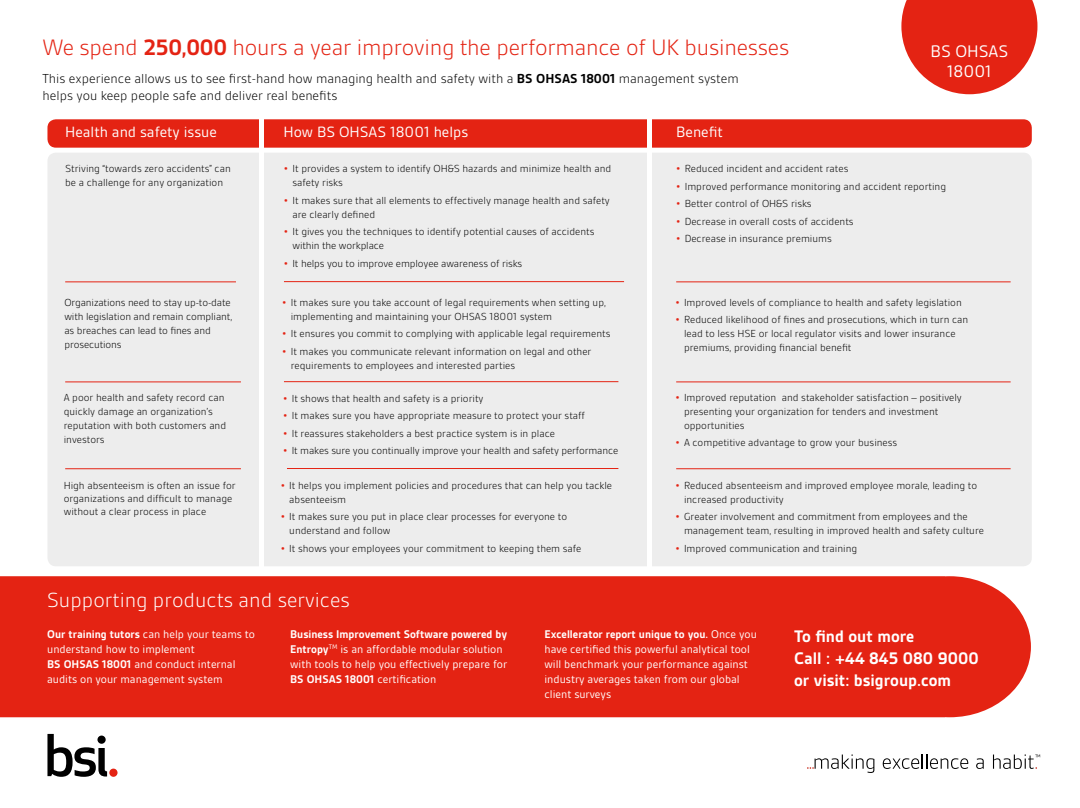
<style>
.page{position:relative;width:1080px;height:808px;background:#fff}
.page>*{position:absolute;margin:0;border:0;box-sizing:border-box;transform-origin:0 0}
.t1{font:300 24px "BSI Gesta";letter-spacing:-.01em;color:#e42313}
.t2{font:300 22px "BSI Gesta";color:#fff}
.t3{font:700 18px/22px "BSI Gesta";color:#fff}
.t4{font:18px/20px "BSI Gesta";color:#fff;text-align:center}
.t5{font:16px "BSI Gesta";color:#fff}
.t6{font:300 14px/17px "BSI Gesta";color:#000}
.t7{font:12px/15px "BSI Gesta";color:#fff}
.t8{font:300 11px/14px "BSI Gesta";color:#000}
.s1{font-weight:700}
.s2{font-weight:700;color:#e42313}
</style>
<div class="page">
<div style="left:0;top:576px;width:1031px;height:141px;background:#e42313"></div>
<svg style="left:47px;top:734px;width:60px;height:43px"></svg>
<svg style="left:109px;top:768px;width:9px;height:9px"></svg>
<svg style="left:807px;top:754px;width:67px;height:19px"></svg>
<svg style="left:883px;top:754px;width:85px;height:15px"></svg>
<svg style="left:976px;top:758px;width:8px;height:11px"></svg>
<svg style="left:993px;top:754px;width:47px;height:15px"></svg>
<div style="left:47px;top:153px;width:985px;height:413px;background:#ededed;border-radius:9px"></div>
<div style="left:47px;top:119px;width:985px;height:29px;background:#e42313;border-radius:9px"></div>
<hr style="left:260px;top:113px;width:4px;height:458px;background:#fff">
<hr style="left:647px;top:112px;width:4px;height:459px;background:#fff">
<hr style="left:284px;top:281px;width:340px;height:1px;background:#e42313">
<hr style="left:65px;top:282px;width:171px;height:1px;background:#e42313">
<hr style="left:676px;top:282px;width:335px;height:1px;background:#e42313">
<hr style="left:284px;top:381px;width:334px;height:1px;background:#e42313">
<hr style="left:65px;top:382px;width:176px;height:1px;background:#e42313">
<hr style="left:676px;top:382px;width:335px;height:1px;background:#e42313">
<hr style="left:287px;top:468px;width:331px;height:1px;background:#e42313">
<hr style="left:65px;top:468px;width:176px;height:1px;background:#e42313">
<hr style="left:676px;top:468px;width:335px;height:1px;background:#e42313">
<svg style="left:901px;top:0;width:136px;height:94px"></svg>
<h1 class="t1" style="left:43px;top:35px;width:748px">We spend <span class="s1">250,000</span> hours a year improving the performance of UK businesses</h1>
<p class="t6" style="left:43px;top:70px;width:698px">This experience allows us to see first-hand how managing health and safety with a <span class="s1">BS OHSAS 18001</span> management system helps you keep people safe and deliver real benefits</p>
<h3 class="t5" style="left:65px;top:124px;width:153px">Health and safety issue</h3>
<h3 class="t5" style="left:283px;top:124px;width:186px">How BS OHSAS 18001 helps</h3>
<h3 class="t5" style="left:676px;top:124px;width:48px">Benefit</h3>
<p class="t8" style="left:65px;top:161px;width:167px">Striving “towards zero accidents” can be a challenge for any organization</p>
<p class="t8" style="left:676px;top:161px;width:174px"><span class="s2">•</span> Reduced incident and accident rates</p>
<h3 class="t4" style="left:931px;top:41px;width:79px">BS OHSAS<br>18001</h3>
<p class="t8" style="left:292px;top:161px;width:320px;text-indent:-9px"><span class="s2">•</span> It provides a system to identify OH&amp;S hazards and minimize health and safety risks</p>
<p class="t8" style="left:292px;top:193px;width:319px;text-indent:-9px"><span class="s2">•</span> It makes sure that all elements to effectively manage health and safety are clearly defined</p>
<p class="t8" style="left:292px;top:225px;width:304px;text-indent:-9px"><span class="s2">•</span> It gives you the techniques to identify potential causes of accidents within the workplace</p>
<p class="t8" style="left:284px;top:256px;width:240px"><span class="s2">•</span> It helps you to improve employee awareness of risks</p>
<p class="t8" style="left:676px;top:179px;width:271px"><span class="s2">•</span> Improved performance monitoring and accident reporting</p>
<p class="t8" style="left:676px;top:197px;width:137px"><span class="s2">•</span> Better control of OH&amp;S risks</p>
<p class="t8" style="left:676px;top:214px;width:179px"><span class="s2">•</span> Decrease in overall costs of accidents</p>
<p class="t8" style="left:676px;top:232px;width:157px"><span class="s2">•</span> Decrease in insurance premiums</p>
<p class="t8" style="left:64px;top:295px;width:169px">Organizations need to stay up-to-date with legislation and remain compliant, as breaches can lead to fines and prosecutions</p>
<p class="t8" style="left:676px;top:295px;width:288px"><span class="s2">•</span> Improved levels of compliance to health and safety legislation</p>
<p class="t8" style="left:291px;top:295px;width:317px;text-indent:-9px"><span class="s2">•</span> It makes sure you take account of legal requirements when setting up, implementing and maintaining your OHSAS 18001 system</p>
<p class="t8" style="left:282px;top:327px;width:330px"><span class="s2">•</span> It ensures you commit to complying with applicable legal requirements</p>
<p class="t8" style="left:291px;top:344px;width:302px;text-indent:-9px"><span class="s2">•</span> It makes you communicate relevant information on legal and other requirements to employees and interested parties</p>
<p class="t8" style="left:684px;top:313px;width:286px;text-indent:-9px"><span class="s2">•</span> Reduced likelihood of fines and prosecutions, which in turn can lead to less HSE or local regulator visits and lower insurance premiums, providing financial benefit</p>
<p class="t8" style="left:64px;top:390px;width:164px">A poor health and safety record can quickly damage an organization’s reputation with both customers and investors</p>
<p class="t8" style="left:684px;top:390px;width:279px;text-indent:-9px"><span class="s2">•</span> Improved reputation and stakeholder satisfaction – positively presenting your organization for tenders and investment opportunities</p>
<p class="t8" style="left:676px;top:436px;width:223px"><span class="s2">•</span> A competitive advantage to grow your business</p>
<p class="t8" style="left:283px;top:391px;width:202px"><span class="s2">•</span> It shows that health and safety is a priority</p>
<p class="t8" style="left:283px;top:409px;width:303px"><span class="s2">•</span> It makes sure you have appropriate measure to protect your staff</p>
<p class="t8" style="left:283px;top:426px;width:273px"><span class="s2">•</span> It reassures stakeholders a best practice system is in place</p>
<p class="t8" style="left:283px;top:444px;width:337px"><span class="s2">•</span> It makes sure you continually improve your health and safety performance</p>
<p class="t8" style="left:289px;top:478px;width:324px;text-indent:-9px"><span class="s2">•</span> It helps you implement policies and procedures that can help you tackle absenteeism</p>
<p class="t8" style="left:289px;top:510px;width:279px;text-indent:-9px"><span class="s2">•</span> It makes sure you put in place clear processes for everyone to understand and follow</p>
<p class="t8" style="left:281px;top:541px;width:302px"><span class="s2">•</span> It shows your employees your commitment to keeping them safe</p>
<p class="t8" style="left:64px;top:479px;width:173px;line-height:13px">High absenteeism is often an issue for organizations and difficult to manage without a clear process in place</p>
<p class="t8" style="left:684px;top:478px;width:295px;text-indent:-9px"><span class="s2">•</span> Reduced absenteeism and improved employee morale, leading to increased productivity</p>
<p class="t8" style="left:684px;top:510px;width:302px;text-indent:-9px"><span class="s2">•</span> Greater involvement and commitment from employees and the management team, resulting in improved health and safety culture</p>
<p class="t8" style="left:676px;top:541px;width:183px"><span class="s2">•</span> Improved communication and training</p>
<h2 class="t2" style="left:47px;top:588px;width:305px">Supporting products and services</h2>
<p class="t7" style="left:47px;top:626px;width:209px"><span class="s1">Our training tutors</span> can help your teams to understand how to implement<br><span class="s1">BS OHSAS 18001</span> and conduct internal audits on your management system</p>
<p class="t7" style="left:290px;top:626px;width:219px"><span class="s1">Business Improvement Software powered by Entropy</span><sup>TM</sup> is an affordable modular solution with tools to help you effectively prepare for <span class="s1">BS OHSAS 18001</span> certification</p>
<p class="t7" style="left:545px;top:626px;width:214px"><span class="s1">Excellerator report unique to you.</span> Once you have certified this powerful analytical tool will benchmark your performance against industry averages taken from our global client surveys</p>
<h3 class="t3" style="left:794px;top:625px;width:186px">To find out more<br>Call : +44 845 080 9000 or visit: bsigroup.com</h3>
</div>
